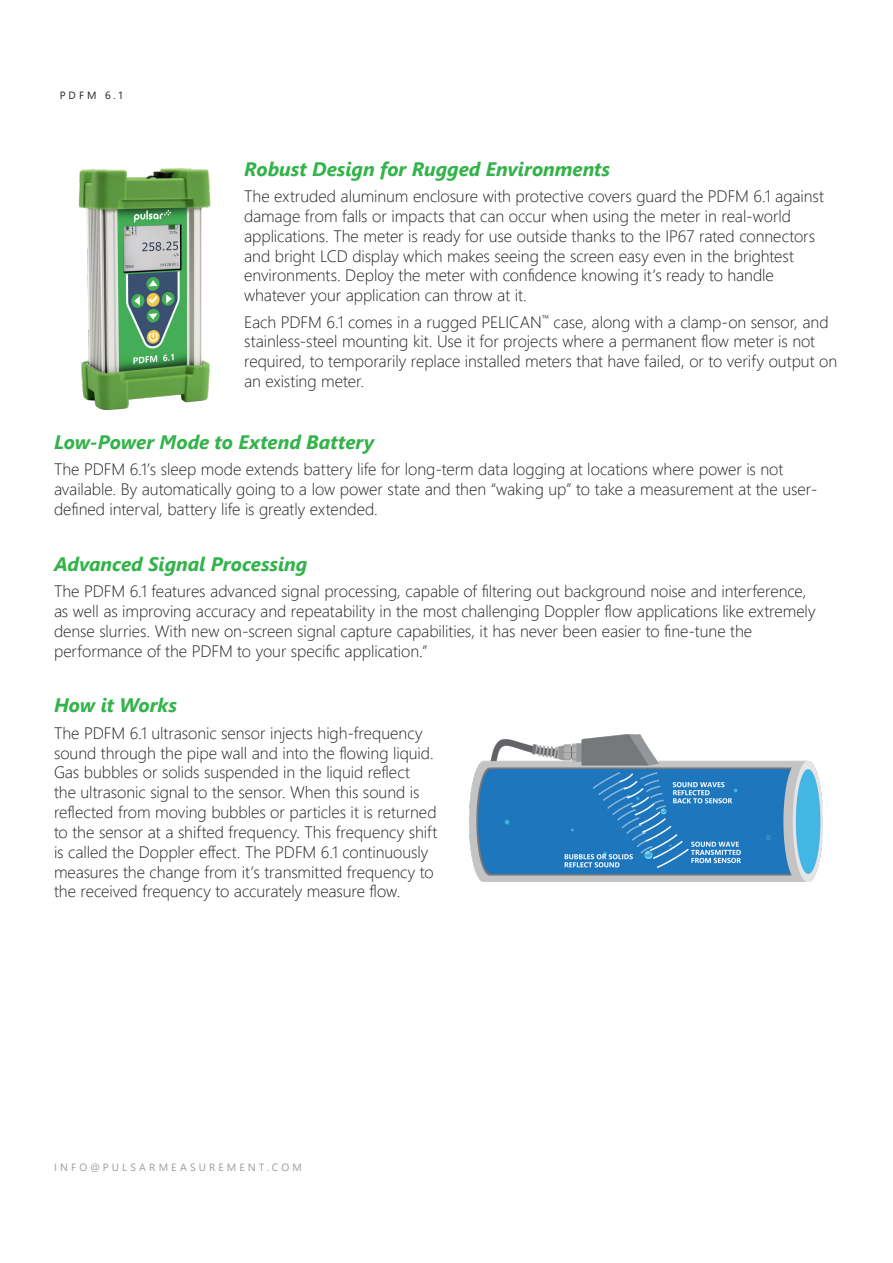
<style>
.page{position:relative;width:893px;height:1263px;background:#fff}
.page>*{position:absolute;margin:0;border:0;box-sizing:border-box;transform-origin:0 0}
.Body{font:italic 700 19.5px "Segoe UI";letter-spacing:-.005em;color:#33b34a}
.Header_2{font:italic 700 19.5px "Segoe UI";color:#33b34a}
.Body-2{font:300 16.5px/19.8px "Segoe UI";letter-spacing:-.005em;color:#231f20}
.t1{font:10.5px "Segoe UI";letter-spacing:.3em;color:#9c9ca0}
.Page_Header{font:10.5px "Segoe UI";color:#231f20}
</style>
<div class="page">
<img style="left:470px;top:734px;width:352px;height:148px">
<img style="left:78px;top:168px;width:133px;height:242px">
<p class="Page_Header" style="left:60px;top:85px;width:65px">PDFM 6.1</p>
<p class="Header_2" style="left:244px;top:150px;width:368px">Robust Design for Rugged Environments</p>
<p class="Body-2" style="left:244px;top:185px;width:581px">The extruded aluminum enclosure with protective covers guard the PDFM 6.1 against damage from falls or impacts that can occur when using the meter in real-world applications. The meter is ready for use outside thanks to the IP67 rated connectors and bright LCD display which makes seeing the screen easy even in the brightest environments. Deploy the meter with confidence knowing it’s ready to handle whatever your application can throw at it.</p>
<p class="Body-2" style="left:244px;top:310px;width:595px">Each PDFM 6.1 comes in a rugged PELICAN<sup>™</sup> case, along with a clamp-on sensor, and stainless-steel mounting kit. Use it for projects where a permanent flow meter is not required, to temporarily replace installed meters that have failed, or to verify output on an existing meter.</p>
<p class="Body" style="left:54px;top:423px;width:322px">Low-Power Mode to Extend Battery</p>
<p class="Body-2" style="left:54px;top:458px;width:765px">The PDFM 6.1’s sleep mode extends battery life for long-term data logging at locations where power is not available. By automatically going to a low power state and then “waking up” to take a measurement at the user&shy;defined interval, battery life is greatly extended.</p>
<p class="Body" style="left:54px;top:545px;width:255px">Advanced Signal Processing</p>
<p class="Body-2" style="left:54px;top:580px;width:763px">The PDFM 6.1 features advanced signal processing, capable of filtering out background noise and interference, as well as improving accuracy and repeatability in the most challenging Doppler flow applications like extremely dense slurries. With new on-screen signal capture capabilities, it has never been easier to fine-tune the performance of the PDFM to your specific application.”</p>
<p class="Body" style="left:54px;top:687px;width:124px">How it Works</p>
<p class="Body-2" style="left:54px;top:721px;width:385px">The PDFM 6.1 ultrasonic sensor injects high-frequency sound through the pipe wall and into the flowing liquid.<br>Gas bubbles or solids suspended in the liquid reflect<br>the ultrasonic signal to the sensor. When this sound is reflected from moving bubbles or particles it is returned to the sensor at a shifted frequency. This frequency shift is called the Doppler effect. The PDFM 6.1 continuously measures the change from it’s transmitted frequency to the received frequency to accurately measure flow.</p>
<p class="t1" style="left:54px;top:1157px;width:249px">INFO@PULSARMEASUREMENT.COM</p>
</div>
